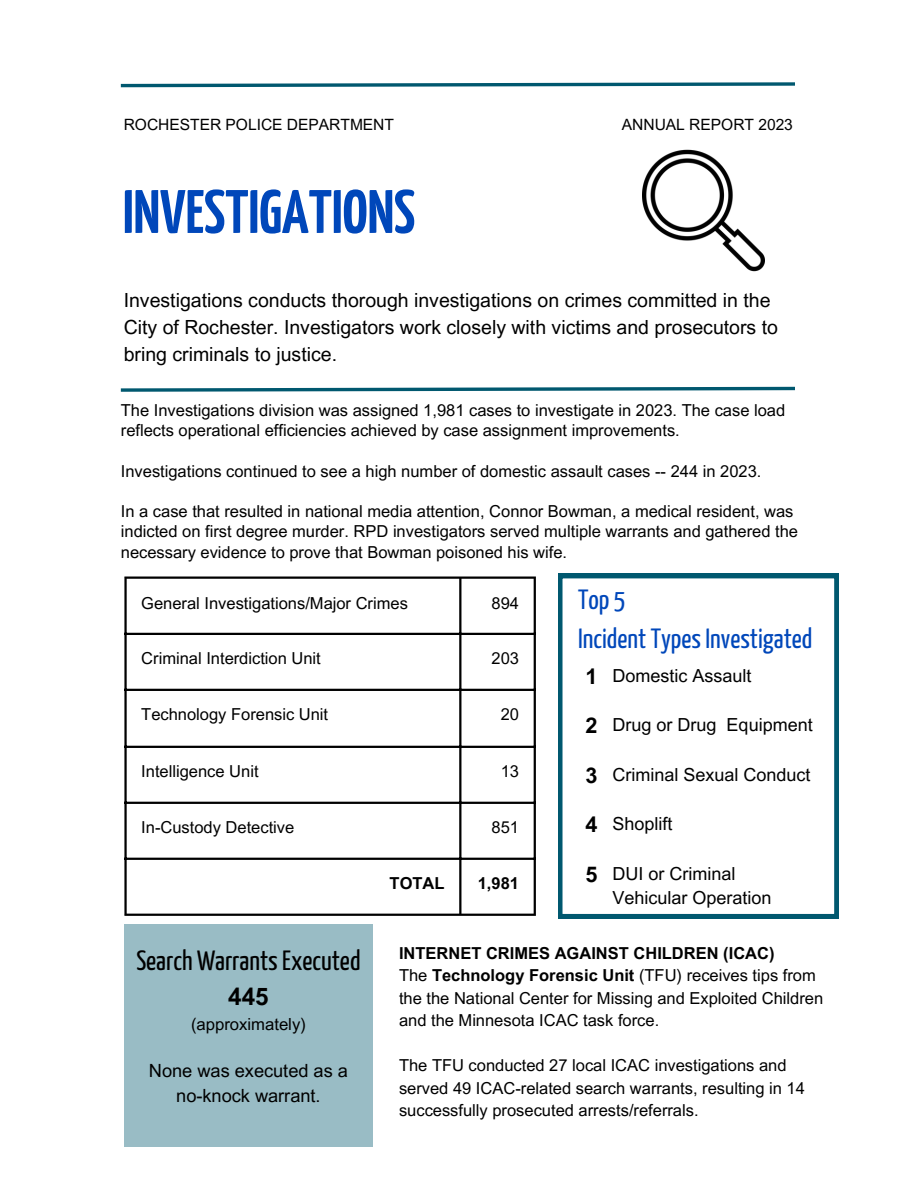
<style>
.page{position:relative;width:918px;height:1188px;background:#fff}
.page>*{position:absolute;margin:0;border:0;box-sizing:border-box;transform-origin:0 0}
.t1{font:700 61.35px "Yanone Kaffeesatz";color:#0047ba}
.t2{font:27.75px/38.2px "Yanone Kaffeesatz";color:#0047ba}
.t3{font:27.75px "Yanone Kaffeesatz";color:#000}
.t4{font:700 24.15px "Arial MT Pro";color:#000}
.t5{font:700 21.75px "Arial MT Pro";color:#000}
.t6{font:19.5px/27px "Arial MT Pro";color:#000}
.t7{font:18.15px/24.8px "Arial MT Pro";color:#000;text-align:center}
.t8{font:18px/24.8px "Arial MT Pro";color:#000}
.t9{font:16.65px "Arial MT Pro";color:#000}
.t10{font:16.5px/22.5px "Arial MT Pro";color:#000}
.t11{font:700 16.5px "Arial MT Pro";color:#000}
.t12{font:15.6px "Arial MT Pro";color:#000001}
.s1{font-weight:700}
</style>
<div class="page">
<svg style="left:120px;top:82px;width:675px;height:6px"></svg>
<img style="left:643px;top:150px;width:121px;height:121px">
<svg style="left:120px;top:386px;width:675px;height:6px"></svg>
<hr style="left:124px;top:579px;width:3px;height:335px;background:#000">
<hr style="left:459px;top:579px;width:2px;height:335px;background:#000">
<hr style="left:534px;top:579px;width:2px;height:335px;background:#000">
<hr style="left:124px;top:577px;width:412px;height:2px;background:#000">
<hr style="left:124px;top:633px;width:412px;height:2px;background:#000">
<hr style="left:124px;top:689px;width:412px;height:2px;background:#000">
<hr style="left:124px;top:746px;width:412px;height:2px;background:#000">
<hr style="left:124px;top:802px;width:412px;height:2px;background:#000">
<hr style="left:124px;top:858px;width:412px;height:2px;background:#000">
<hr style="left:124px;top:914px;width:412px;height:2px;background:#000">
<div style="left:124px;top:924px;width:249px;height:223px;background:#99bcc5"></div>
<svg style="left:558px;top:574px;width:280px;height:344px"></svg>
<p class="t12" style="left:124px;top:119px;width:272px">ROCHESTER POLICE DEPARTMENT</p>
<p class="t12" style="left:622px;top:119px;width:173px">ANNUAL REPORT 2023</p>
<h1 class="t1" style="left:123px;top:188px;width:294px">INVESTIGATIONS</h1>
<p class="t6" style="left:124px;top:289px;width:656px">Investigations conducts thorough investigations on crimes committed in the<br>City of Rochester. Investigators work closely with victims and prosecutors to bring criminals to justice.</p>
<p class="t10" style="left:121px;top:402px;width:666px;line-height:20.2px">The Investigations division was assigned 1,981 cases to investigate in 2023. The case load reflects operational efficiencies achieved by case assignment improvements.</p>
<p class="t10" style="left:121px;top:462px;width:642px">Investigations continued to see a high number of domestic assault cases -- 244 in 2023.</p>
<p class="t10" style="left:121px;top:503px;width:679px;line-height:20.2px">In a case that resulted in national media attention, Connor Bowman, a medical resident, was indicted on first degree murder. RPD investigators served multiple warrants and gathered the necessary evidence to prove that Bowman poisoned his wife.</p>
<p class="t10" style="left:141px;top:594px;width:268px">General Investigations/Major Crimes</p>
<p class="t10" style="left:492px;top:594px;width:29px">894</p>
<p class="t10" style="left:141px;top:649px;width:181px">Criminal Interdiction Unit</p>
<p class="t10" style="left:492px;top:649px;width:29px">203</p>
<p class="t10" style="left:141px;top:705px;width:188px">Technology Forensic Unit</p>
<p class="t10" style="left:501px;top:705px;width:20px">20</p>
<p class="t10" style="left:141px;top:762px;width:119px">Intelligence Unit</p>
<p class="t10" style="left:501px;top:762px;width:20px">13</p>
<p class="t10" style="left:141px;top:818px;width:155px">In-Custody Detective</p>
<p class="t10" style="left:492px;top:818px;width:29px">851</p>
<p class="t11" style="left:390px;top:877px;width:56px">TOTAL</p>
<p class="t11" style="left:478px;top:877px;width:43px">1,981</p>
<h2 class="t2" style="left:578px;top:583px;width:236px">Top 5<br>Incident Types Investigated</h2>
<p class="t8" style="left:613px;top:665px;width:141px">Domestic Assault</p>
<p class="t8" style="left:613px;top:715px;width:202px">Drug or Drug Equipment</p>
<p class="t8" style="left:613px;top:764px;width:200px">Criminal Sexual Conduct</p>
<p class="t8" style="left:613px;top:814px;width:62px">Shoplift</p>
<p class="t8" style="left:613px;top:863px;width:161px">DUI or Criminal<br>Vehicular Operation</p>
<h3 class="t5" style="left:586px;top:668px;width:14px">1</h3>
<h3 class="t5" style="left:586px;top:718px;width:14px">2</h3>
<h3 class="t5" style="left:586px;top:767px;width:14px">3</h3>
<h3 class="t5" style="left:586px;top:817px;width:14px">4</h3>
<h3 class="t5" style="left:586px;top:866px;width:14px">5</h3>
<h2 class="t3" style="left:136px;top:950px;width:226px">Search Warrants Executed</h2>
<h3 class="t4" style="left:228px;top:988px;width:42px">445</h3>
<p class="t9" style="left:191px;top:1018px;width:116px">(approximately)</p>
<p class="t7" style="left:149px;top:1061px;width:201px">None was executed as a no-knock warrant.</p>
<p class="t10" style="left:399px;top:944px;width:426px"><span class="s1">INTERNET CRIMES AGAINST CHILDREN (ICAC)<br></span>The <span class="s1">Technology Forensic Unit</span> (TFU) receives tips from the the National Center for Missing and Exploited Children and the Minnesota ICAC task force.</p>
<p class="t10" style="left:399px;top:1056px;width:407px">The TFU conducted 27 local ICAC investigations and served 49 ICAC-related search warrants, resulting in 14 successfully prosecuted arrests/referrals.</p>
</div>
